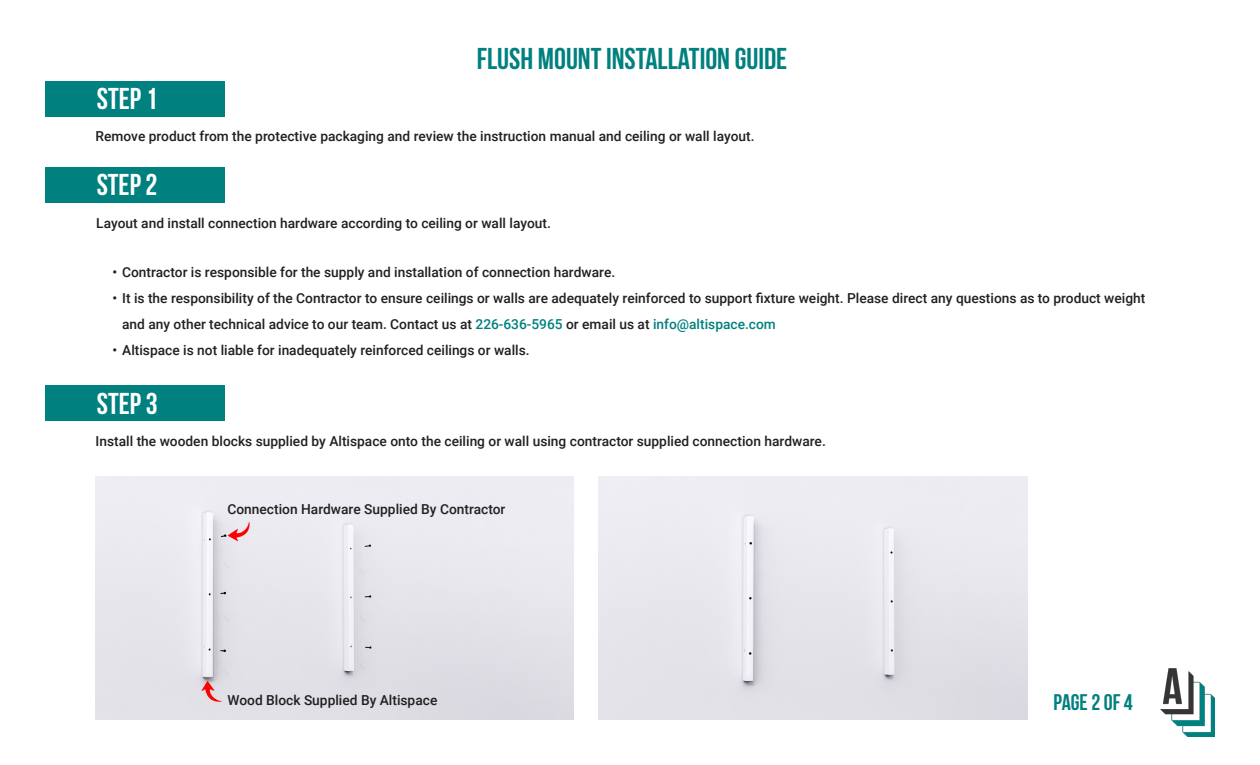
<style>
.page{position:relative;width:1260px;height:765px;background:#fff}
.page>*{position:absolute;margin:0;border:0;box-sizing:border-box;transform-origin:0 0}
.t1{font:700 30px "Bebas Neue";color:#00807f}
.t2{font:700 30px "Bebas Neue";color:#fff}
.t3{font:700 22.5px "Bebas Neue";color:#00807f}
.t4{font:500 13.75px "Roboto";color:#231f20}
.s1{color:#00807f}
</style>
<div class="page">
<div style="left:45px;top:81px;width:179px;height:35px;background:#00807f"></div>
<div style="left:45px;top:167px;width:179px;height:35px;background:#00807f"></div>
<img style="left:1160px;top:668px;width:55px;height:68px">
<div style="left:45px;top:386px;width:179px;height:35px;background:#00807f"></div>
<img style="left:96px;top:476px;width:477px;height:244px">
<img style="left:598px;top:476px;width:430px;height:244px">
<p class="t1" style="left:477px;top:42px;width:312px">FLUSH MOUNT INSTALLATION GUIDE</p>
<p class="t2" style="left:97px;top:82px;width:62px">STEP 1</p>
<p class="t4" style="left:96px;top:127px;width:661px">Remove product from the protective packaging and review the instruction manual and ceiling or wall layout.</p>
<p class="t2" style="left:97px;top:169px;width:62px">STEP 2</p>
<p class="t4" style="left:96px;top:213px;width:456px">Layout and install connection hardware according to ceiling or wall layout.</p>
<p class="t4" style="left:113px;top:262px;width:504px">• Contractor is responsible for the supply and installation of connection hardware.</p>
<p class="t4" style="left:112px;top:288px;width:1034px">• It is the responsibility of the Contractor to ensure ceilings or walls are adequately reinforced to support fixture weight. Please direct any questions as to product weight</p>
<p class="t4" style="left:122px;top:315px;width:655px">and any other technical advice to our team. Contact us at <span class="s1">226-636-5965</span> or email us at <span class="s1">info@altispace.com</span></p>
<p class="t4" style="left:113px;top:341px;width:419px">• Altispace is not liable for inadequately reinforced ceilings or walls.</p>
<p class="t2" style="left:97px;top:387px;width:62px">STEP 3</p>
<p class="t4" style="left:96px;top:432px;width:732px">Install the wooden blocks supplied by Altispace onto the ceiling or wall using contractor supplied connection hardware.</p>
<p class="t4" style="left:228px;top:500px;width:279px">Connection Hardware Supplied By Contractor</p>
<p class="t4" style="left:228px;top:690px;width:211px">Wood Block Supplied By Altispace</p>
<p class="t3" style="left:1053px;top:690px;width:81px">PAGE 2 OF 4</p>
</div>
